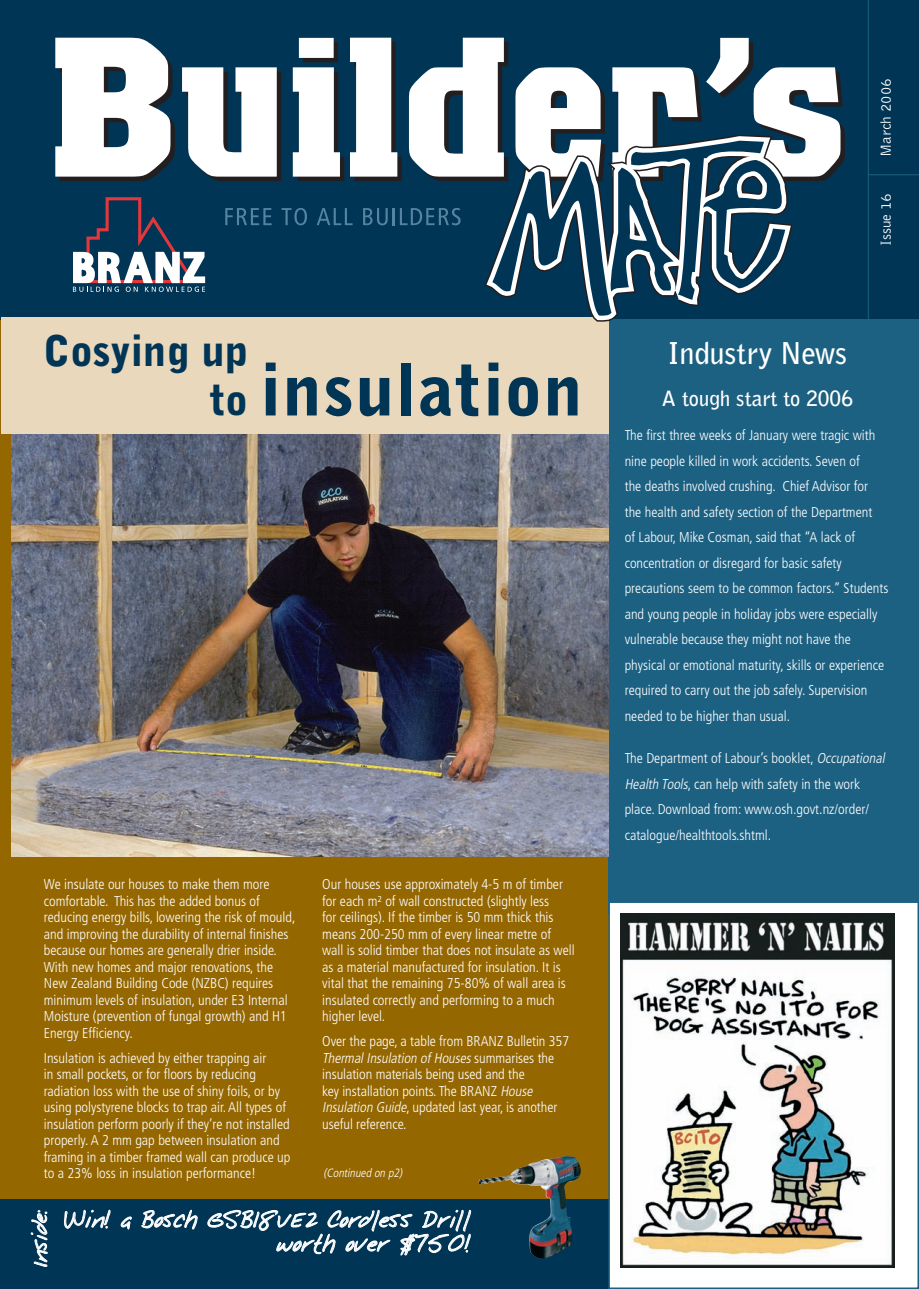
<style>
.page{position:relative;width:919px;height:1289px;background:#fff}
.page>*{position:absolute;margin:0;border:0;box-sizing:border-box;transform-origin:0 0}
.t1{font:900 70.5px "Bell Gothic BT";letter-spacing:.025em;color:#003555}
.t2{font:900 42px/49.7px "Bell Gothic BT";color:#003555;text-align:right}
.t3{font:700 30px "Bell Gothic BT";color:#fff}
.t4{font:21px/24px "Notepad";letter-spacing:.005em;color:#fff;text-align:right}
.t5{font:700 21px "Bell Gothic BT";color:#fff}
.t6{font:19.5px "Notepad";color:#fff}
.t7{font:15px "Bell Gothic BT";color:#fff}
.t8{font:300 condensed 14.25px/16.5px "Frutiger";color:#fff}
.t9{font:italic 300 condensed 12px "Frutiger";color:#fff}
.s1{font-style:italic}
</style>
<div class="page">
<div style="left:0;top:319px;width:918px;height:880px;background:#956701"></div>
<div style="left:0;top:0;width:918px;height:319px;background:#003555"></div>
<hr style="left:867px;top:0;width:1px;height:319px;background:#1d6182">
<hr style="left:867px;top:174px;width:51px;height:1px;background:#1d6182">
<div style="left:608px;top:319px;width:310px;height:594px;background:#1d6182"></div>
<div style="left:0;top:1199px;width:608px;height:89px;background:#003555"></div>
<svg style="left:64px;top:1209px;width:47px;height:19px"></svg>
<svg style="left:120px;top:1216px;width:12px;height:13px"></svg>
<svg style="left:141px;top:1209px;width:57px;height:21px"></svg>
<svg style="left:207px;top:1209px;width:264px;height:47px"></svg>
<div style="left:609px;top:902px;width:309px;height:386px;background:#fff"></div>
<div style="left:608px;top:901px;width:310px;height:387px;border:2px solid #1d6182"></div>
<svg style="left:30px;top:1210px;width:18px;height:57px"></svg>
<img style="left:11px;top:433px;width:597px;height:423px">
<div style="left:1px;top:317px;width:607px;height:116px;background:#e9d8bc"></div>
<svg style="left:495px;top:433px;width:114px;height:143px;background:#888586"></svg>
<svg style="left:541px;top:353px;width:68px;height:147px"></svg>
<svg style="left:55px;top:37px;width:789px;height:316px"></svg>
<img style="left:620px;top:913px;width:274px;height:354px">
<img style="left:478px;top:1156px;width:103px;height:102px">
<h2 class="t2" style="left:43px;top:325px;width:207px">Cosying up to</h2>
<h1 class="t1" style="left:261px;top:346px;width:323px">insulation</h1>
<p class="t8" style="left:44px;top:876px;width:253px">We insulate our houses to make them more comfortable. This has the added bonus of reducing energy bills, lowering the risk of mould, and improving the durability of internal finishes because our homes are generally drier inside.<br>With new homes and major renovations, the New Zealand Building Code (NZBC) requires minimum levels of insulation, under E3 Internal Moisture (prevention of fungal growth) and H1<br>Energy Efficiency.</p>
<p class="t8" style="left:44px;top:1049px;width:248px">Insulation is achieved by either trapping air<br>in small pockets, or for floors by reducing radiation loss with the use of shiny foils, or by using polystyrene blocks to trap air. All types of insulation perform poorly if they’re not installed properly. A 2 mm gap between insulation and framing in a timber framed wall can produce up to a 23% loss in insulation performance!</p>
<p class="t8" style="left:322px;top:876px;width:254px">Our houses use approximately 4-5 m of timber for each m² of wall constructed (slightly less<br>for ceilings). If the timber is 50 mm thick this means 200-250 mm of every linear metre of wall is solid timber that does not insulate as well as a material manufactured for insulation. It is vital that the remaining 75-80% of wall area is insulated correctly and performing to a much higher level.</p>
<p class="t8" style="left:322px;top:1033px;width:248px">Over the page, a table from BRANZ Bulletin 357<br><span class="s1">ThermalInsulation ofHouses</span>s u m m a r i s e s t h e insulation materials being used and the<br>key installation points. The BRANZ <span class="s1">House Insulation Guide</span>, updated last year, is another useful reference.</p>
<p class="t9" style="left:323px;top:1165px;width:83px">(Continued on p2)</p>
<h3 class="t6" style="left:31px;top:1266px;width:58px;rotate:-90deg">Inside:</h3>
<h3 class="t4" style="left:65px;top:1209px;width:407px">Win! a Bosch GSB18VE2 Cordless Drill worth over $750!</h3>
<p class="t7" style="left:876px;top:157px;width:80px;rotate:-90deg">March 2006</p>
<p class="t7" style="left:876px;top:246px;width:54px;rotate:-90deg">Issue 16</p>
<h3 class="t3" style="left:667px;top:334px;width:180px">Industry News</h3>
<h3 class="t5" style="left:661px;top:384px;width:192px">A tough start to 2006</h3>
<p class="t8" style="left:624px;top:422px;width:265px;line-height:25.5px">The first three weeks of January were tragic with nine people killed in work accidents. Seven of<br>the deaths involved crushing. Chief Advisor for<br>the health and safety section of the Department<br>of Labour, Mike Cosman, said that “A lack of concentration or disregard for basic safety precautions seem to be common factors.” Students and young people in holiday jobs were especially vulnerable because they might not have the physical or emotional maturity, skills or experience required to carry out the job safely. Supervision needed to be higher than usual.</p>
<p class="t8" style="left:624px;top:745px;width:264px;line-height:25.5px">The Department of Labour’s booklet, <span class="s1">Occupational Health Tools</span>, can help with safety in the work place. Download from: www.osh.govt.nz/order/ catalogue/healthtools.shtml.</p>
</div>
